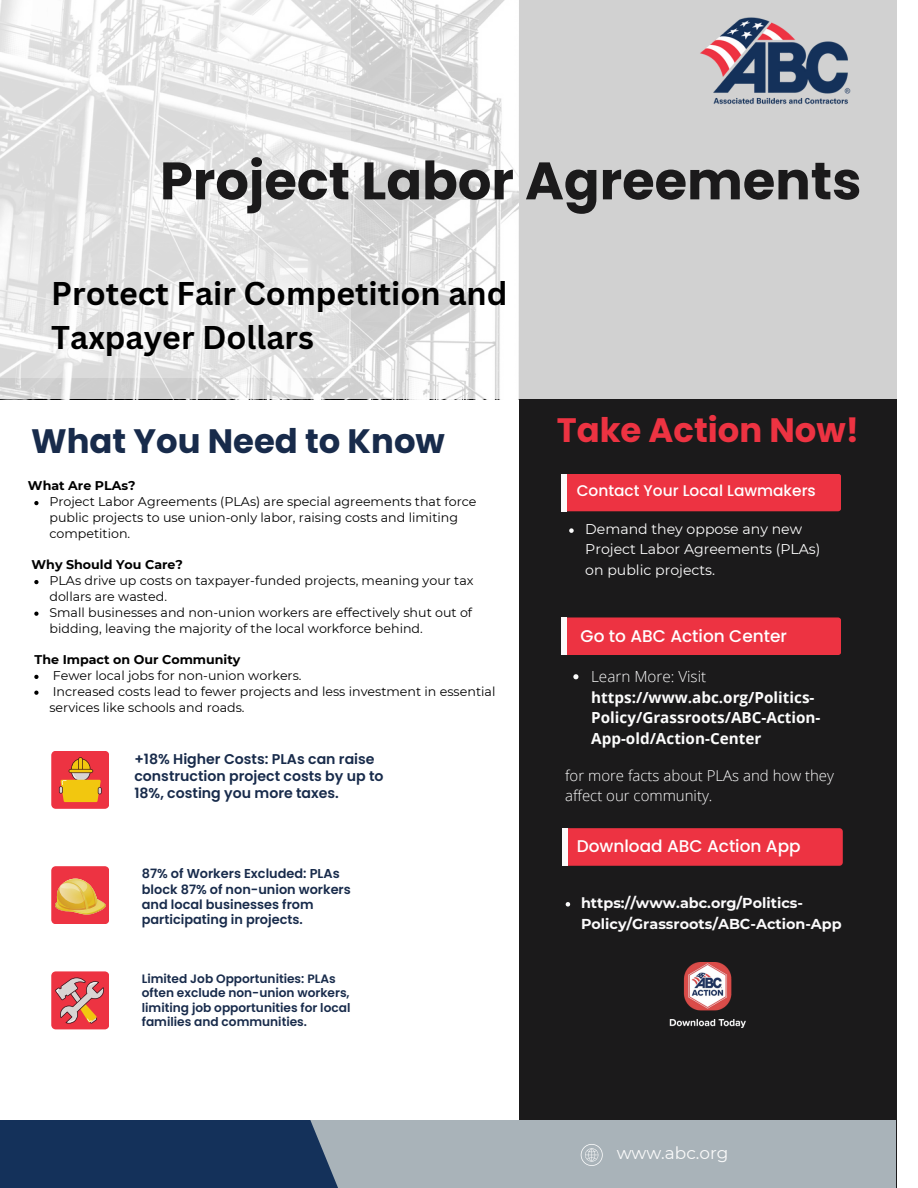
<style>
.page{position:relative;width:918px;height:1188px;background:#fff}
.page>*{position:absolute;margin:0;border:0;box-sizing:border-box;transform-origin:0 0}
.t1{font:700 52.65px "Poppins";color:#1b1a1b}
.t2{font:700 33.9px "Poppins";color:#182b4b}
.t3{font:700 33.9px "Poppins";color:#ed3342}
.t4{font:700 31.95px/43.8px "Canva Sans";color:#000}
.t5{font:500 16.95px "Poppins";color:#fff}
.t6{font:16.95px "Montserrat";color:#fafafa}
.t7{font:500 15.45px "Poppins";color:#fff}
.t8{font:700 15.3px/20.5px "Open Sans";color:#fcfcfc}
.t9{font:300 15px/20.5px "Open Sans";color:#fcfcfc}
.t10{font:700 14.4px/21.3px "Montserrat";color:#fbfafb}
.t11{font:600 14.1px/16.8px "Poppins";color:#182b4b}
.t12{font:14.1px/20.2px "Montserrat";color:#fcfcfc}
.t13{font:600 12.9px/15.3px "Poppins";color:#182b4b}
.t14{font:12.6px/15.8px "Montserrat";color:#000}
.t15{font:700 12.6px "Montserrat";color:#000}
.t16{font:600 12.15px/14.4px "Poppins";color:#182b4b}
.s1{font-weight:300}
</style>
<div class="page">
<div style="left:519px;top:0;width:377px;height:1188px;background:#1b1a1b"></div>
<div style="left:234px;top:1120px;width:662px;height:68px;background:#a9b3b9"></div>
<div style="left:0;top:1120px;width:338px;height:68px;background:#14315a"></div>
<svg style="left:581px;top:1144px;width:22px;height:22px"></svg>
<div style="left:563px;top:828px;width:280px;height:38px;background:#ed3342;border-radius:3px"></div>
<div style="left:563px;top:828px;width:5px;height:38px;background:#fbfafb"></div>
<div style="left:561px;top:617px;width:280px;height:38px;background:#ed3342;border-radius:3px"></div>
<div style="left:561px;top:617px;width:6px;height:38px;background:#fbfafb"></div>
<div style="left:561px;top:474px;width:280px;height:37px;background:#ed3342;border-radius:3px"></div>
<div style="left:561px;top:474px;width:6px;height:37px;background:#fbfafb"></div>
<svg style="left:0;top:0;width:897px;height:398px;fill:#d1d1d1"></svg>
<img style="left:669px;top:963px;width:77px;height:64px">
<img style="left:0;top:0;width:351px;height:378px">
<svg style="left:51px;top:751px;width:58px;height:58px;background:#e86639"></svg>
<svg style="left:51px;top:866px;width:58px;height:58px;background:#e96c4c"></svg>
<svg style="left:51px;top:971px;width:58px;height:58px;background:#dd5c5e"></svg>
<img style="left:667px;top:3px;width:225px;height:155px">
<svg style="left:566px;top:902px;width:4px;height:5px"></svg>
<svg style="left:569px;top:528px;width:5px;height:5px"></svg>
<svg style="left:34px;top:501px;width:5px;height:4px"></svg>
<svg style="left:34px;top:580px;width:5px;height:4px"></svg>
<svg style="left:34px;top:612px;width:5px;height:4px"></svg>
<svg style="left:34px;top:675px;width:5px;height:4px"></svg>
<svg style="left:34px;top:691px;width:5px;height:4px"></svg>
<svg style="left:573px;top:674px;width:5px;height:5px"></svg>
<p class="t1" style="left:160px;top:144px;width:703px">Project Labor Agreements</p>
<p class="t4" style="left:51px;top:270px;width:458px">Protect Fair Competition and<br>Taxpayer Dollars</p>
<p class="t2" style="left:31px;top:417px;width:415px">What You Need to Know</p>
<p class="t15" style="left:28px;top:478px;width:109px">What Are PLAs?</p>
<h2 class="t14" style="left:49px;top:494px;width:429px">Project Labor Agreements (PLAs) are special agreements that force public projects to use union-only labor, raising costs and limiting competition.</h2>
<p class="t15" style="left:32px;top:557px;width:153px">Why Should You Care?</p>
<p class="t14" style="left:49px;top:573px;width:426px">PLAs drive up costs on taxpayer-funded projects, meaning your tax dollars are wasted.</p>
<p class="t14" style="left:49px;top:604px;width:424px">Small businesses and non-union workers are effectively shut out of bidding, leaving the majority of the local workforce behind.</p>
<p class="t15" style="left:35px;top:652px;width:207px">The Impact on Our Community</p>
<p class="t14" style="left:53px;top:668px;width:250px">Fewer local jobs for non-union workers.</p>
<p class="t14" style="left:49px;top:683px;width:447px">Increased costs lead to fewer projects and less investment in essential services like schools and roads.</p>
<p class="t11" style="left:134px;top:751px;width:251px">+18% Higher Costs: PLAs can raise construction project costs by up to<br>18%, costing you more taxes.</p>
<h3 class="t13" style="left:142px;top:866px;width:211px">87% of Workers Excluded: PLAs block 87% of non-union workers and local businesses from participating in projects.</h3>
<h6 class="t16" style="left:142px;top:971px;width:210px">Limited Job Opportunities: PLAs often exclude non-union workers, limiting job opportunities for local families and communities.</h6>
<p class="t3" style="left:557px;top:407px;width:304px">Take Action Now!</p>
<h3 class="t7" style="left:577px;top:480px;width:241px">Contact Your Local Lawmakers</h3>
<p class="t12" style="left:585px;top:519px;width:237px">Demand they oppose any new<br>Project Labor Agreements (PLAs) on public projects.</p>
<h3 class="t5" style="left:581px;top:624px;width:208px">Go to ABC Action Center</h3>
<h5 class="t8" style="left:591px;top:666px;width:231px"><span class="s1">Learn More: Visit </span>https://www.abc.org/Politics-<br>Policy/Grassroots/ABC-Action-<br>App-old/Action-Center</h5>
<p class="t9" style="left:565px;top:765px;width:270px">for more facts about PLAs and how they affect our community.</p>
<h2 class="t5" style="left:577px;top:835px;width:226px">Download ABC Action App</h2>
<p class="t10" style="left:581px;top:892px;width:262px">https://www.abc.org/Politics-<br>Policy/Grassroots/ABC-Action-App</p>
<h2 class="t6" style="left:617px;top:1142px;width:113px">www.abc.org</h2>
</div>
